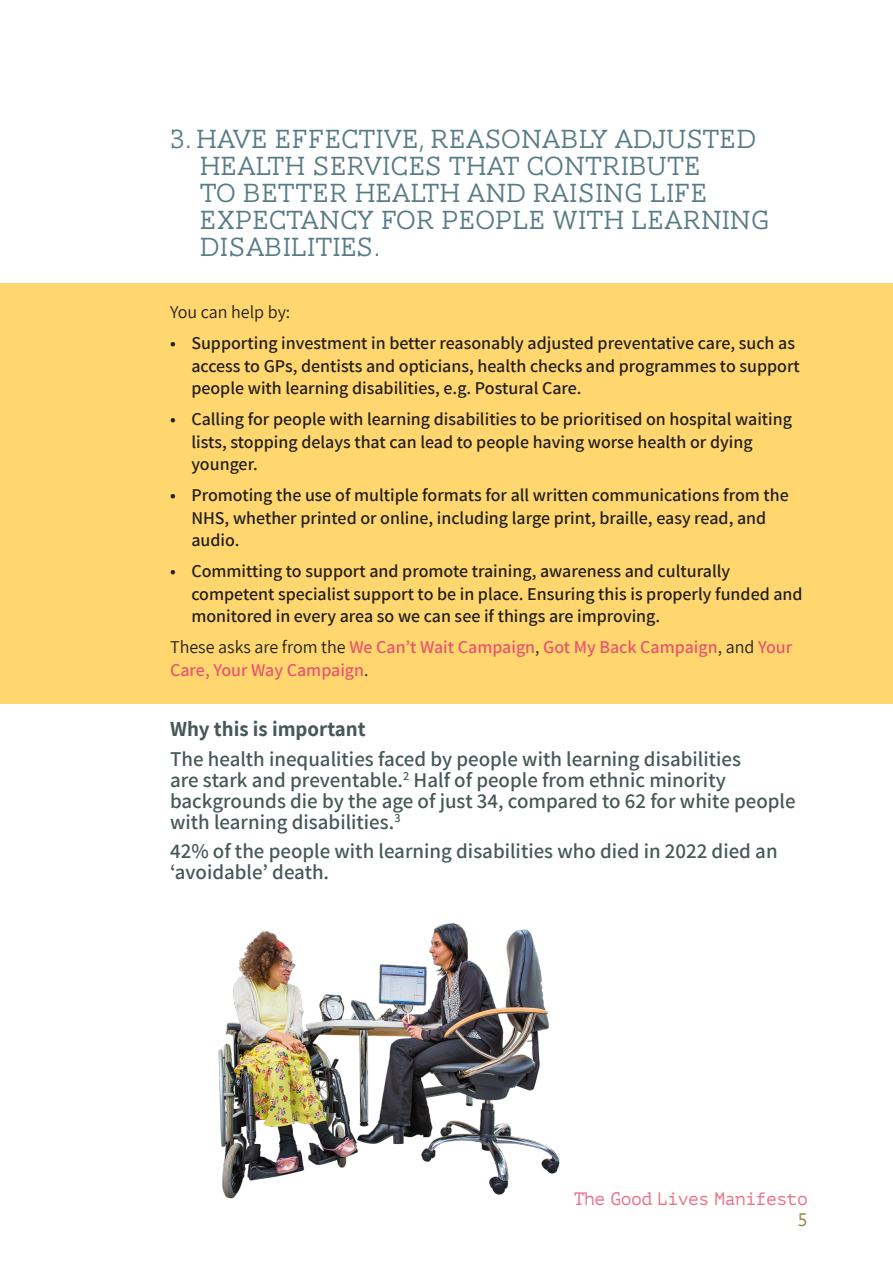
<style>
.page{position:relative;width:893px;height:1263px;background:#fff}
.page>*{position:absolute;margin:0;border:0;box-sizing:border-box;transform-origin:0 0}
.title_small{font:300 27px/27px "AW Conqueror Slab";color:#587c85}
.conclusion_quote{font:600 21px/21px "Assistant";color:#475957}
.conclusion_quote-2{font:700 21px "Assistant";color:#475957}
.t1{font:600 18px/22.5px "Assistant";color:#231f20}
.text{font:600 18px/22.5px "Assistant";color:#e9556f}
.t2{font:18px "PT Mono";letter-spacing:-.025em;color:#e7778d}
.text-2{font:18px "Assistant";color:#231f20}
.t3{font:18px "PT Mono";color:#8d893c}
.s1{font-weight:400;color:#231f20}
</style>
<div class="page">
<div style="left:0;top:283px;width:893px;height:421px;background:#ffd76e"></div>
<img style="left:218px;top:922px;width:342px;height:277px">
<p class="title_small" style="left:200px;top:126px;width:571px;text-indent:-30px">3. HAVE EFFECTIVE, REASONABLY ADJUSTED<br>HEALTH SERVICES THAT CONTRIBUTE<br>TO BETTER HEALTH AND RAISING LIFE<br>EXPECTANCY FOR PEOPLE WITH LEARNING<br>DISABILITIES.</p>
<p class="text-2" style="left:170px;top:300px;width:122px">You can help by:</p>
<p class="t1" style="left:191px;top:331px;width:610px;text-indent:-21px">• Supporting investment in better reasonably adjusted preventative care, such as access to GPs, dentists and opticians, health checks and programmes to support people with learning disabilities, e.g. Postural Care.</p>
<p class="t1" style="left:191px;top:407px;width:602px;text-indent:-21px">• Calling for people with learning disabilities to be prioritised on hospital waiting lists, stopping delays that can lead to people having worse health or dying younger.</p>
<p class="t1" style="left:191px;top:483px;width:599px;text-indent:-21px">• Promoting the use of multiple formats for all written communications from the<br>NHS, whether printed or online, including large print, braille, easy read, and audio.</p>
<p class="t1" style="left:191px;top:559px;width:613px;text-indent:-21px">• Committing to support and promote training, awareness and culturally competent specialist support to be in place. Ensuring this is properly funded and monitored in every area so we can see if things are improving.</p>
<p class="text" style="left:170px;top:635px;width:624px"><span class="s1">These asks are from the</span> We Can’t Wait Campaign<span class="s1">,</span> Got My Back Campaign<span class="s1">, and</span> Your<br>Care, Your Way Campaign<span class="s1">.</span></p>
<p class="conclusion_quote-2" style="left:170px;top:715px;width:197px">Why this is important</p>
<p class="conclusion_quote" style="left:170px;top:747px;width:627px">The health inequalities faced by people with learning disabilities<br>are stark and preventable.<sup>2</sup> Half of people from ethnic minority backgrounds die by the age of just 34, compared to 62 for white people with learning disabilities.<sup>3</sup></p>
<p class="conclusion_quote" style="left:170px;top:840px;width:609px">42% of the people with learning disabilities who died in 2022 died an ‘avoidable’ death.</p>
<p class="t2" style="left:574px;top:1188px;width:236px">The Good Lives Manifesto</p>
<p class="t3" style="left:797px;top:1209px;width:12px">5</p>
</div>
